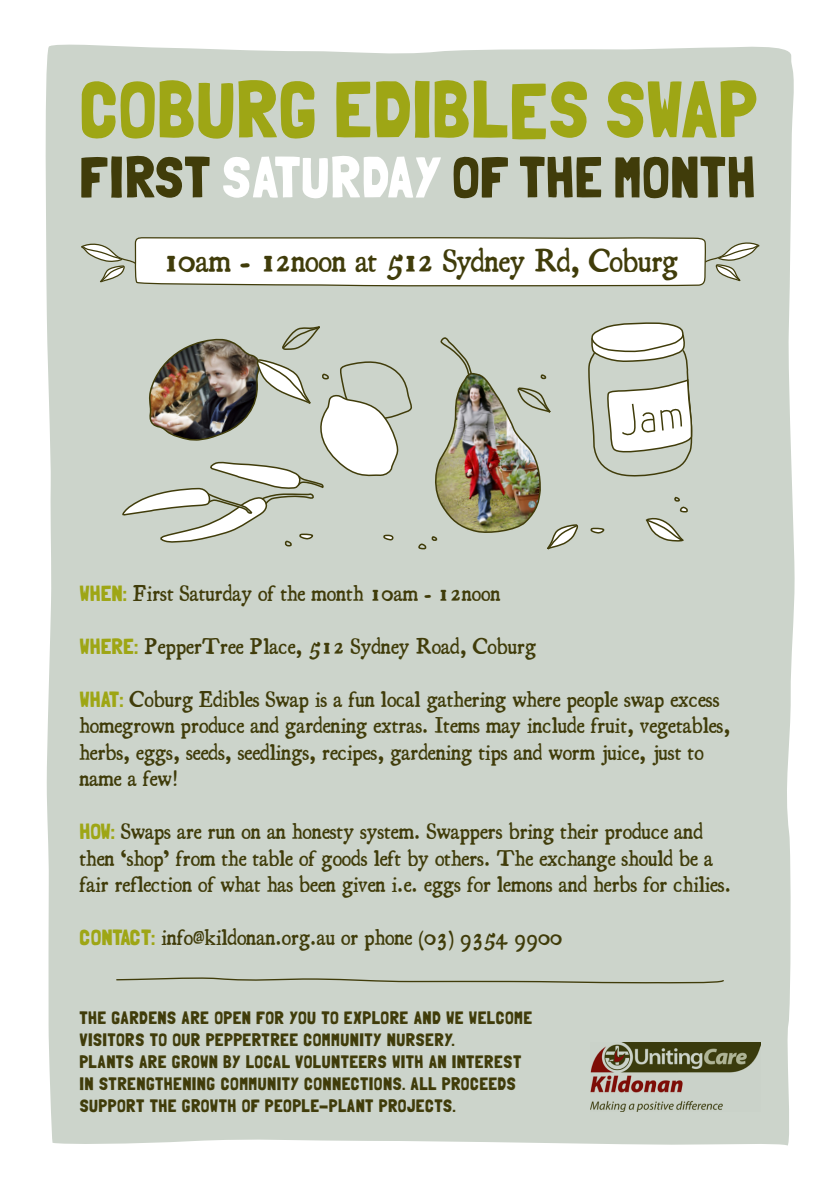
<style>
.page{position:relative;width:840px;height:1191px;background:#fff}
.page>*{position:absolute;margin:0;border:0;box-sizing:border-box;transform-origin:0 0}
.t1{font:80px "Folk solid";color:#9ea615}
.t2{font:58px "Folk solid";color:#403c0a}
.t3{font:31.8px "Essays 1743";letter-spacing:-.02em;color:#403c0a}
.Body_Text_Essays1743{font:22px/26.4px "Essays 1743";color:#403c0a}
.Small_Text_Folk_Brow{font:18px/22px "Folk solid";letter-spacing:.02em;color:#403c0a}
.s1{color:#fff}
.s2{font-family:"Folk solid";color:#9ea615}
</style>
<div class="page">
<div style="left:45px;top:44px;width:750px;height:1101px;background:#ccd4cb"></div>
<img style="left:590px;top:1042px;width:170px;height:69px">
<svg style="left:115px;top:977px;width:609px;height:7px;background:#b0b6a5"></svg>
<svg style="left:589px;top:527px;width:15px;height:7px"></svg>
<svg style="left:586px;top:322px;width:107px;height:156px"></svg>
<svg style="left:80px;top:236px;width:680px;height:51px"></svg>
<img style="left:121px;top:325px;width:457px;height:226px">
<svg style="left:643px;top:496px;width:45px;height:46px;background:#c3c8bc"></svg>
<p class="t1" style="left:79px;top:62px;width:678px">COBURG EDIBLES SWAP</p>
<p class="t2" style="left:79px;top:143px;width:677px">FIRST <span class="s1">SATURDAY</span> OF THE MONTH</p>
<p class="t3" style="left:162px;top:242px;width:517px">10am - 12noon at 512 Sydney Rd, Coburg</p>
<p class="Body_Text_Essays1743" style="left:79px;top:580px;width:422px"><span class="s2">WHEN:</span> First Saturday of the month 10am - 12noon</p>
<p class="Body_Text_Essays1743" style="left:79px;top:633px;width:458px"><span class="s2">WHERE:</span> PepperTree Place, 512 Sydney Road, Coburg</p>
<p class="Body_Text_Essays1743" style="left:79px;top:686px;width:652px"><span class="s2">WHAT:</span> Coburg Edibles Swap is a fun local gathering where people swap excess homegrown produce and gardening extras. Items may include fruit, vegetables, herbs, eggs, seeds, seedlings, recipes, gardening tips and worm juice, just to name a few!</p>
<p class="Body_Text_Essays1743" style="left:79px;top:818px;width:653px"><span class="s2">HOW:</span> Swaps are run on an honesty system. Swappers bring their produce and then ‘shop’ from the table of goods left by others. The exchange should be a fair reflection of what has been given i.e. eggs for lemons and herbs for chilies.</p>
<p class="Body_Text_Essays1743" style="left:79px;top:924px;width:484px"><span class="s2">CONTACT:</span> info@kildonan.org.au or phone (03) 9354 9900</p>
<p class="Small_Text_Folk_Brow" style="left:79px;top:1005px;width:454px">THE GARDENS ARE OPEN FOR YOU TO EXPLORE AND WE WELCOME VISITORS TO OUR PEPPERTREE COMMUNITY NURSERY.<br>PLANTS ARE GROWN BY LOCAL VOLUNTEERS WITH AN INTEREST IN STRENGTHENING COMMUNITY CONNECTIONS. ALL PROCEEDS SUPPORT THE GROWTH OF PEOPLE-PLANT PROJECTS.</p>
</div>
